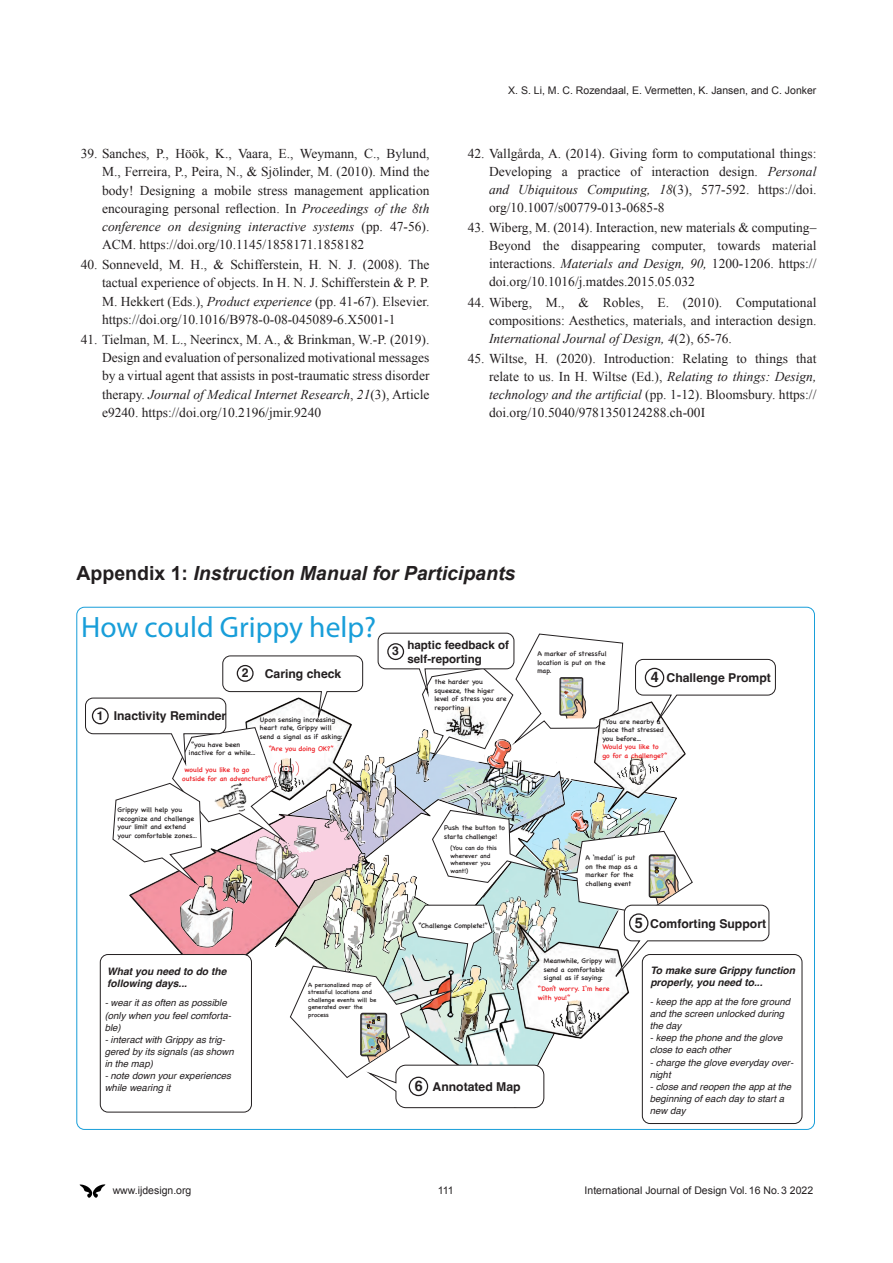
<style>
.page{position:relative;width:893px;height:1263px;background:#fff}
.page>*{position:absolute;margin:0;border:0;box-sizing:border-box;transform-origin:0 0}
.t1{font:800 condensed 29.55px "Abadi";color:#189ed9}
.Section_Title{font:italic 700 19.5px "Arial";color:#231f20}
.t2{font:13.5px/18.1px "Times New Roman";color:#231f20;text-align:justify}
.t3{font:700 12.15px "Helvetica";color:#231f20}
.t4{font:700 11.55px/13.8px "Helvetica";color:#231f20}
.t5{font:10.5px "Arial";color:#231f20}
.t6{font:italic 700 10.35px/12.3px "Helvetica";color:#231f20}
.t7{font:italic 9.6px/12.1px "Helvetica";color:#231f20}
.t8{font:7.05px/8.6px "Chalkboard SE";color:#231f20}
.t9{font:7.05px/8.6px "Chalkboard SE";color:#ee1d23}
.t10{font:6.45px/7.6px "Chalkboard SE";color:#231f20}
.t11{font:6.3px/7.5px "Chalkboard SE";color:#231f20}
.s1{font-style:italic}
.s2{font-style:normal}
.s3{font-size:14.4px}
.s4{color:#ee1d23}
</style>
<div class="page">
<svg style="left:80px;top:1184px;width:25px;height:14px"></svg>
<img style="left:131px;top:884px;width:85px;height:70px">
<img style="left:216px;top:884px;width:426px;height:224px">
<div style="left:642px;top:954px;width:160px;height:170px;border:1px solid #231f20;border-radius:8px"></div>
<div style="left:100px;top:954px;width:151px;height:158px;background:#fff;border-radius:8px"></div>
<div style="left:100px;top:954px;width:152px;height:158px;border:1px solid #231f20;border-radius:8px"></div>
<img style="left:245px;top:707px;width:440px;height:332px">
<svg style="left:635px;top:659px;width:141px;height:70px"></svg>
<svg style="left:377px;top:632px;width:247px;height:127px"></svg>
<div style="left:387px;top:643px;width:17px;height:17px;border:1px solid #231f20;border-radius:50%"></div>
<img style="left:443px;top:705px;width:46px;height:34px">
<img style="left:363px;top:724px;width:22px;height:67px">
<img style="left:551px;top:999px;width:48px;height:36px">
<svg style="left:85px;top:655px;width:278px;height:229px"></svg>
<div style="left:92px;top:707px;width:17px;height:17px;border:1px solid #231f20;border-radius:50%"></div>
<svg style="left:558px;top:830px;width:212px;height:153px"></svg>
<div style="left:629px;top:913px;width:19px;height:20px;border:1px solid #231f20;border-radius:50%"></div>
<img style="left:617px;top:755px;width:40px;height:30px">
<div style="left:645px;top:668px;width:19px;height:19px;border:1px solid #231f20;border-radius:50%"></div>
<svg style="left:289px;top:904px;width:255px;height:204px"></svg>
<p class="t2" style="left:102px;top:144px;width:329px;text-indent:-21px">39. Sanches, P., Höök, K., Vaara, E., Weymann, C., Bylund, M., Ferreira, P., Peira, N., &amp; Sjölinder, M. (2010). Mind the body! Designing a mobile stress management application encouraging personal reflection. In <span class="s1">Proceedings of the 8th conference on designing interactive systems</span> (pp. 47-56).<br>ACM. https://doi.org/10.1145/1858171.1858182</p>
<p class="t2" style="left:102px;top:255px;width:329px;text-indent:-21px">40. Sonneveld, M. H., &amp; Schifferstein, H. N. J. (2008). The tactual experience of objects. In H. N. J. Schifferstein &amp; P. P.<br>M. Hekkert (Eds.), <span class="s1">Product experience</span> (pp. 41-67). Elsevier. https://doi.org/10.1016/B978-0-08-045089-6.X5001-1</p>
<p class="t2" style="left:102px;top:330px;width:329px;text-indent:-21px">41. Tielman, M. L., Neerincx, M. A., &amp; Brinkman, W.-P. (2019).<br>Design and evaluation of personalized motivational messages by a virtual agent that assists in post-traumatic stress disorder therapy. <span class="s1">Journal of Medical Internet Research</span>, <span class="s1">21</span>(3), Article e9240. https://doi.org/10.2196/jmir.9240</p>
<p class="t5" style="left:508px;top:84px;width:310px">X. S. Li, M. C. Rozendaal, E. Vermetten, K. Jansen, and C. Jonker</p>
<p class="t2" style="left:489px;top:144px;width:329px;text-indent:-21px">42. Vallgårda, A. (2014). Giving form to computational things:<br>Developing a practice of interaction design. <span class="s1">Personal and Ubiquitous Computing, 18</span>(3), 577-592. https://doi. org/10.1007/s00779-013-0685-8</p>
<p class="t2" style="left:489px;top:219px;width:329px;text-indent:-21px">43. Wiberg, M. (2014). Interaction, new materials &amp; computing– Beyond the disappearing computer, towards material interactions. <span class="s1">Materials and Design, 90,</span> 1200-1206. https:// doi.org/10.1016/j.matdes.2015.05.032</p>
<p class="t2" style="left:489px;top:293px;width:329px;text-indent:-21px">44. Wiberg, M., &amp; Robles, E. (2010). Computational compositions: Aesthetics, materials, and interaction design.<br><span class="s1">International Journal of Design, 4</span>(2), 65-76.</p>
<p class="t2" style="left:489px;top:349px;width:329px;text-indent:-21px">45. Wiltse, H. (2020). Introduction: Relating to things that relate to us. In H. Wiltse (Ed.), <span class="s1">Relating to things: Design, technology and the artificial</span> (pp. 1-12). Bloomsbury. https:// doi.org/10.5040/9781350124288.ch-00I</p>
<p class="Section_Title" style="left:77px;top:560px;width:440px"><span class="s2">Appendix 1:</span> Instruction Manual for Participants</p>
<p class="t1" style="left:81px;top:609px;width:297px">How could Grippy help?</p>
<p class="t3" style="left:242px;top:665px;width:8px">2</p>
<p class="t3" style="left:265px;top:666px;width:78px">Caring check</p>
<p class="t3" style="left:97px;top:709px;width:131px">1 Inactivity Reminder</p>
<p class="t8" style="left:260px;top:715px;width:84px">Upon sensing increasing heart rate, Grippy will send a signal as if asking:</p>
<p class="t8" style="left:189px;top:739px;width:68px;text-indent:2px">“you have been inactive for a while...</p>
<p class="t9" style="left:182px;top:765px;width:90px;text-indent:2px">would you like to go outside for an advancture?”</p>
<p class="t9" style="left:269px;top:744px;width:66px">“Are you doing OK?”</p>
<p class="t8" style="left:117px;top:805px;width:81px">Grippy will help you recognize and challenge your limit and extend your comfortable zones...</p>
<p class="t3" style="left:392px;top:644px;width:8px">3</p>
<p class="t4" style="left:407px;top:639px;width:103px">haptic feedback of self-reporting</p>
<p class="t8" style="left:435px;top:677px;width:73px">the harder you squeeze, the higer level of stress you are reporting</p>
<p class="t8" style="left:444px;top:823px;width:62px">Push the button to starta challenge!</p>
<p class="t10" style="left:450px;top:844px;width:48px">(You can do this wherever and whenever you want!)</p>
<p class="t6" style="left:107px;top:966px;width:121px">What you need to do the following days...</p>
<p class="t7" style="left:105px;top:997px;width:128px">- wear it as often as possible (only when you feel comforta&shy;ble)</p>
<p class="t7" style="left:105px;top:1033px;width:131px">- interact with Grippy as trig&shy;gered by its signals (as shown in the map)</p>
<p class="t7" style="left:105px;top:1070px;width:128px">- note down your experiences while wearing it</p>
<p class="t11" style="left:308px;top:980px;width:70px">A personalized map of stressful locations and challenge events will be generated over the process</p>
<p class="t8" style="left:418px;top:920px;width:71px">“Challenge Complete!”</p>
<p class="t3" style="left:415px;top:1079px;width:107px"><span class="s3">6</span> Annotated Map</p>
<p class="t8" style="left:537px;top:649px;width:71px">A marker of stressful location is put on the map.</p>
<p class="t3" style="left:651px;top:670px;width:122px"><span class="s3">4</span> Challenge Prompt</p>
<p class="t8" style="left:602px;top:717px;width:66px">“You are nearby a place that stressed you before...<br><span class="s4">Would you like to go for a challenge?”</span></p>
<p class="t8" style="left:585px;top:853px;width:54px">A ‘medal’ is put on the map as a marker for the challeng event</p>
<p class="t8" style="left:544px;top:956px;width:74px">Meanwhile, Grippy will send a comfortable signal as if saying:</p>
<p class="t9" style="left:538px;top:984px;width:73px">“Don’t worry. I‘m here with you!”</p>
<p class="t3" style="left:635px;top:916px;width:133px"><span class="s3">5</span> Comforting Support</p>
<p class="t6" style="left:650px;top:965px;width:146px">To make sure Grippy function properly, you need to...</p>
<p class="t7" style="left:650px;top:995px;width:142px">- keep the app at the fore ground and the screen unlocked during the day</p>
<p class="t7" style="left:650px;top:1032px;width:134px">- keep the phone and the glove close to each other</p>
<p class="t7" style="left:650px;top:1056px;width:145px">- charge the glove everyday over&shy;night</p>
<p class="t7" style="left:650px;top:1080px;width:143px">- close and reopen the app at the beginning of each day to start a new day</p>
<p class="t5" style="left:113px;top:1184px;width:80px">www.ijdesign.org</p>
<p class="t5" style="left:438px;top:1184px;width:17px">111</p>
<p class="t5" style="left:585px;top:1184px;width:230px">International Journal of Design Vol. 16 No. 3 2022</p>
</div>
